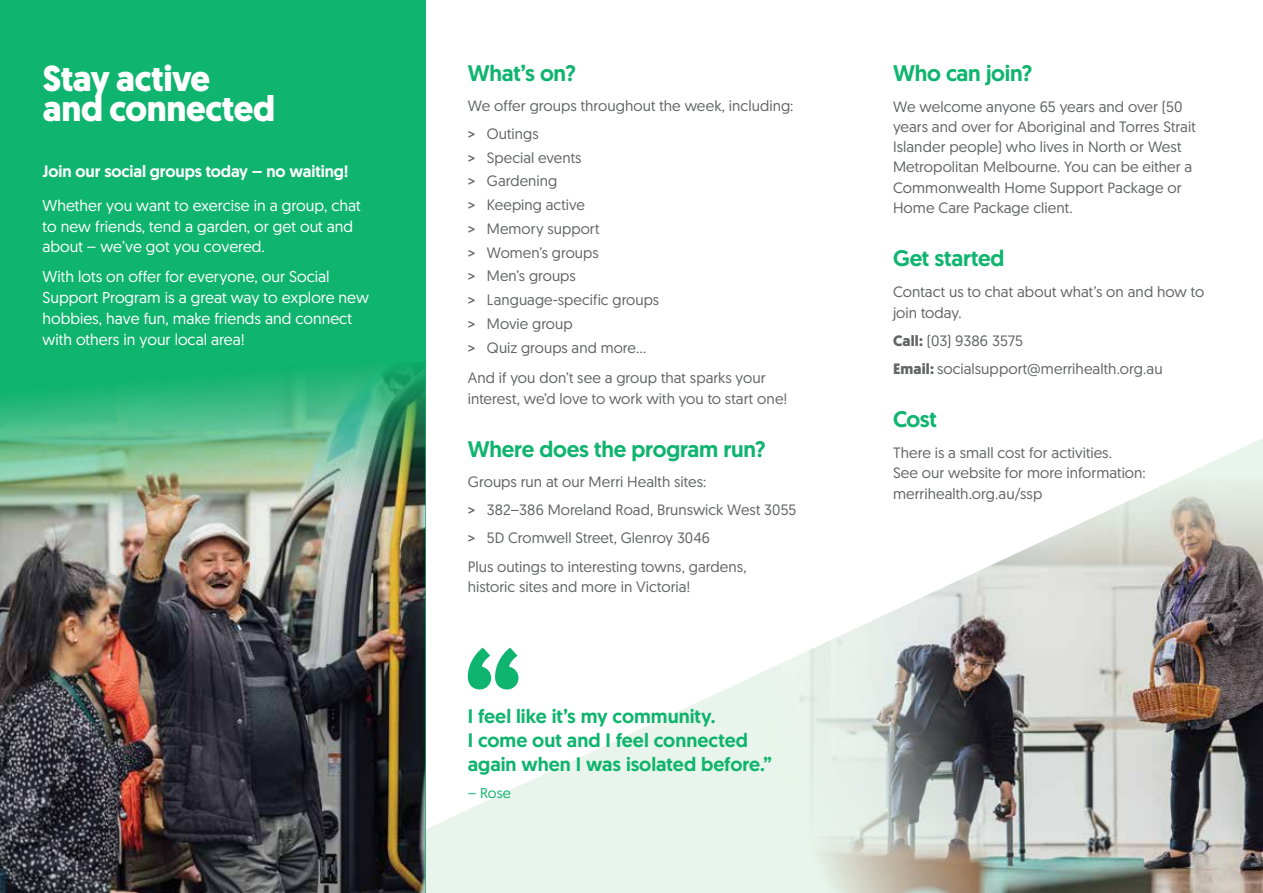
<style>
.page{position:relative;width:1263px;height:893px;background:#fff}
.page>*{position:absolute;margin:0;border:0;box-sizing:border-box;transform-origin:0 0}
.t1{font:700 36px/30px "Geomanist";letter-spacing:-.01em;color:#fff}
.t2{font:500 22.5px "Geomanist";letter-spacing:-.01em;color:#0fb46e}
.t3{font:500 19.5px/24px "Geomanist";color:#0fb46e}
.t4{font:500 16.5px "Geomanist";letter-spacing:-.005em;color:#fff}
.t5{font:15.75px/21px "Geomanist";color:#fff}
.t6{font:15px/20.2px "Geomanist";letter-spacing:.005em;color:#636466}
.t7{font:14.25px "Geomanist";color:#0fb46e}
.s1{font-style:inherit}
.s2{font-weight:700}
</style>
<div class="page">
<svg style="left:425px;top:438px;width:838px;height:455px"></svg>
<img style="left:719px;top:477px;width:544px;height:416px">
<div style="left:0;top:0;width:425px;height:893px;background:#0fb46e"></div>
<img style="left:0;top:364px;width:425px;height:529px">
<svg style="left:468px;top:648px;width:50px;height:41px"></svg>
<h1 class="t1" style="left:43px;top:63px;width:234px">Stay active and connected</h1>
<p class="t4" style="left:43px;top:160px;width:308px">Join our social groups today – no waiting!</p>
<p class="t5" style="left:43px;top:194px;width:320px">Whether you want to exercise in a group, chat to new friends, tend a garden, or get out and about – we’ve got you covered.</p>
<p class="t5" style="left:43px;top:265px;width:328px">With lots on offer for everyone, our Social Support Program is a great way to explore new hobbies, have fun, make friends and connect with others in your local area!</p>
<h2 class="t2" style="left:468px;top:58px;width:110px">What’s on?</h2>
<p class="t6" style="left:468px;top:91px;width:327px;line-height:28px">We offer groups throughout the week, including: <span class="s1">&gt;</span> Outings</p>
<p class="t6" style="left:468px;top:145px;width:193px;line-height:23.7px"><span class="s1">&gt;</span> Special events<br><span class="s1">&gt;</span> Gardening<br><span class="s1">&gt;</span> Keeping active<br><span class="s1">&gt;</span> Memory support<br><span class="s1">&gt;</span> Women’s groups<br><span class="s1">&gt;</span> Men’s groups<br><span class="s1">&gt;</span> Language-specific groups <span class="s1">&gt;</span> Movie group<br><span class="s1">&gt;</span> Quiz groups and more...</p>
<p class="t6" style="left:468px;top:368px;width:321px">And if you don’t see a group that sparks your interest, we’d love to work with you to start one!</p>
<h2 class="t2" style="left:468px;top:434px;width:299px">Where does the program run?</h2>
<p class="t6" style="left:468px;top:468px;width:330px;line-height:28.2px">Groups run at our Merri Health sites:<br><span class="s1">&gt;</span> 382–386 Moreland Road, Brunswick West 3055 <span class="s1">&gt;</span> 5D Cromwell Street, Glenroy 3046<br>Plus outings to interesting towns, gardens,</p>
<p class="t6" style="left:468px;top:577px;width:224px">historic sites and more in Victoria!</p>
<h3 class="t3" style="left:468px;top:704px;width:305px">I feel like it’s my community.<br>I come out and I feel connected again when I was isolated before.”</h3>
<p class="t7" style="left:468px;top:783px;width:45px">– Rose</p>
<h2 class="t2" style="left:893px;top:58px;width:141px">Who can join?</h2>
<p class="t6" style="left:893px;top:96px;width:304px">We welcome anyone 65 years and over (50 years and over for Aboriginal and Torres Strait Islander people) who lives in North or West Metropolitan Melbourne. You can be either a Commonwealth Home Support Package or Home Care Package client.</p>
<h2 class="t2" style="left:893px;top:244px;width:113px">Get started</h2>
<p class="t6" style="left:893px;top:281px;width:313px">Contact us to chat about what’s on and how to join today.</p>
<p class="t6" style="left:893px;top:326px;width:271px;line-height:28px"><span class="s2">Call:</span> (03) 9386 3575<br><span class="s2">Email:</span> socialsupport@merrihealth.org.au</p>
<h2 class="t2" style="left:893px;top:404px;width:46px">Cost</h2>
<p class="t6" style="left:893px;top:442px;width:254px">There is a small cost for activities.<br>See our website for more information: merrihealth.org.au/ssp</p>
</div>
